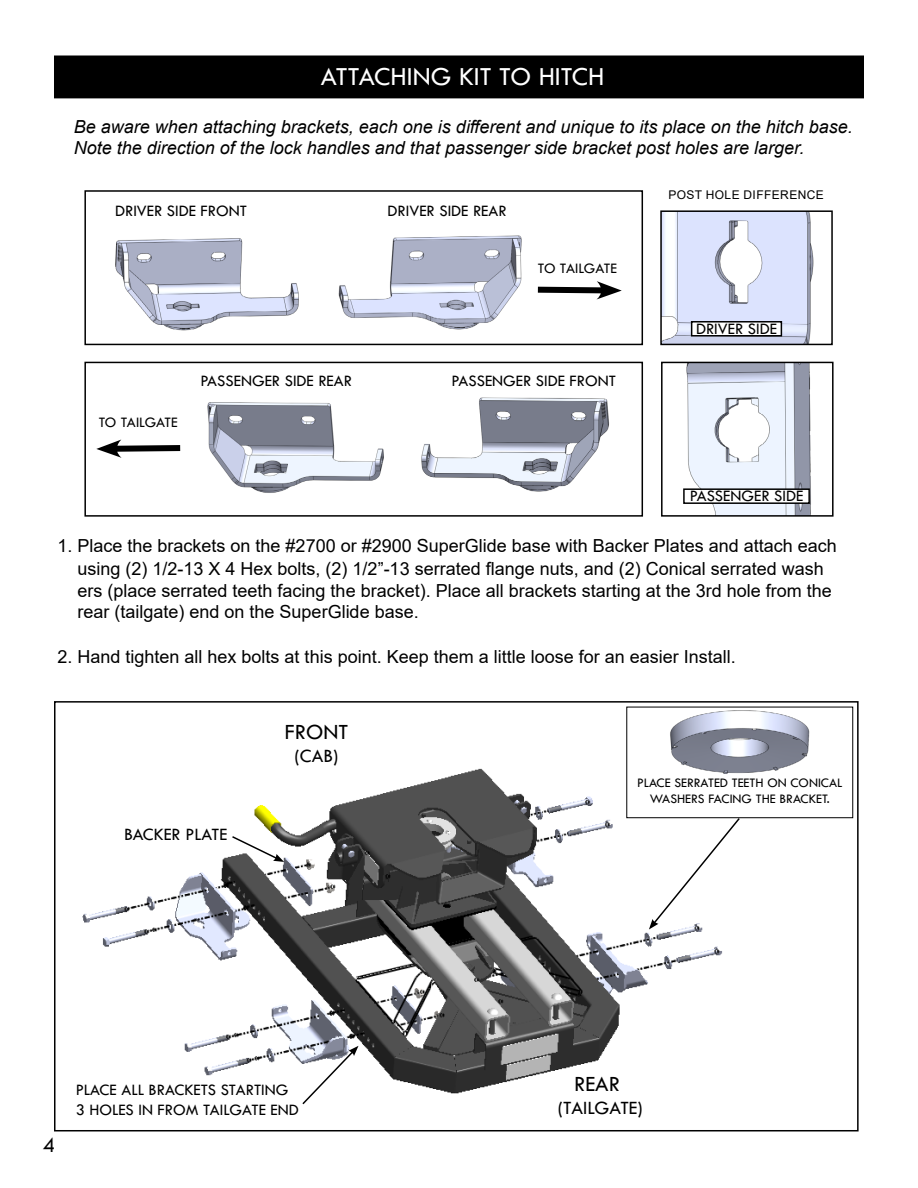
<style>
.page{position:relative;width:918px;height:1188px;background:#fff}
.page>*{position:absolute;margin:0;border:0;box-sizing:border-box;transform-origin:0 0}
.t1{font:27px "Tw Cen";color:#fff}
.t2{font:22.5px "Tw Cen";color:#000}
.t3{font:19.5px "Tw Cen";color:#000}
.t4{font:18px/21.9px "Arial";color:#000}
.t5{font:italic 18px/21.6px "Arial";color:#000}
.t6{font:18px "Tw Cen";color:#000}
.t7{font:16.5px/19.8px "Tw Cen";color:#000}
.t8{font:15px "Tw Cen";letter-spacing:-.01em;color:#000}
.t9{font:13.5px/16.2px "Tw Cen";color:#000;text-align:center}
.t10{font:12px "Arial";letter-spacing:.035em;color:#000}
</style>
<div class="page">
<div style="left:84px;top:190px;width:559px;height:155px;border:2px solid #000"></div>
<div style="left:84px;top:362px;width:559px;height:155px;border:2px solid #000"></div>
<img style="left:82px;top:706px;width:772px;height:388px">
<div style="left:54px;top:701px;width:805px;height:430px;border:2px solid #000"></div>
<div style="left:55px;top:56px;width:808px;height:42px;background:#000"></div>
<svg style="left:231px;top:835px;width:53px;height:27px"></svg>
<img style="left:663px;top:213px;width:151px;height:129px">
<div style="left:660px;top:210px;width:173px;height:135px;border:2px solid #000"></div>
<img style="left:686px;top:365px;width:125px;height:149px">
<div style="left:661px;top:362px;width:173px;height:155px;border:2px solid #000"></div>
<div style="left:692px;top:322px;width:89px;height:14px;background:#fff"></div>
<div style="left:691px;top:321px;width:91px;height:16px;border:2px solid #000"></div>
<div style="left:684px;top:489px;width:125px;height:14px;background:#fff"></div>
<div style="left:683px;top:488px;width:127px;height:16px;border:2px solid #000"></div>
<img style="left:115px;top:238px;width:184px;height:93px">
<img style="left:338px;top:235px;width:184px;height:95px">
<img style="left:421px;top:397px;width:188px;height:95px">
<img style="left:207px;top:402px;width:177px;height:91px">
<svg style="left:301px;top:1046px;width:58px;height:59px"></svg>
<img style="left:658px;top:709px;width:193px;height:107px">
<svg style="left:649px;top:816px;width:92px;height:114px"></svg>
<svg style="left:537px;top:281px;width:85px;height:18px"></svg>
<svg style="left:96px;top:440px;width:85px;height:18px"></svg>
<h1 class="t1" style="left:321px;top:60px;width:285px">ATTACHING KIT TO HITCH</h1>
<p class="t5" style="left:74px;top:116px;width:780px">Be aware when attaching brackets, each one is different and unique to its place on the hitch base.<br>Note the direction of the lock handles and that passenger side bracket post holes are larger.</p>
<p class="t7" style="left:115px;top:201px;width:133px">DRIVER SIDE FRONT</p>
<p class="t7" style="left:388px;top:201px;width:121px">DRIVER SIDE REAR</p>
<p class="t8" style="left:538px;top:259px;width:81px">TO TAILGATE</p>
<p class="t8" style="left:99px;top:413px;width:81px">TO TAILGATE</p>
<p class="t7" style="left:200px;top:371px;width:153px">PASSENGER SIDE REAR</p>
<p class="t7" style="left:452px;top:371px;width:166px">PASSENGER SIDE FRONT</p>
<p class="t10" style="left:668px;top:186px;width:157px">POST HOLE DIFFERENCE</p>
<p class="t7" style="left:696px;top:319px;width:82px">DRIVER SIDE</p>
<p class="t7" style="left:690px;top:486px;width:115px">PASSENGER SIDE</p>
<p class="t4" style="left:78px;top:535px;width:761px;text-indent:-20px">1. Place the brackets on the #2700 or #2900 SuperGlide base with Backer Plates and attach each using (2) 1/2-13 X 4 Hex bolts, (2) 1/2”-13 serrated flange nuts, and (2) Conical serrated wash ers (place serrated teeth facing the bracket). Place all brackets starting at the 3rd hole from the rear (tailgate) end on the SuperGlide base.</p>
<p class="t4" style="left:58px;top:646px;width:680px">2. Hand tighten all hex bolts at this point. Keep them a little loose for an easier Install.</p>
<p class="t6" style="left:124px;top:824px;width:105px">BACKER PLATE</p>
<p class="t2" style="left:285px;top:718px;width:65px">FRONT</p>
<p class="t3" style="left:295px;top:745px;width:45px">(CAB)</p>
<p class="t2" style="left:43px;top:1131px;width:14px">4</p>
<p class="t7" style="left:76px;top:1080px;width:224px">PLACE ALL BRACKETS STARTING<br>3 HOLES IN FROM TAILGATE END</p>
<p class="t9" style="left:637px;top:774px;width:207px">PLACE SERRATED TEETH ON CONICAL<br>WASHERS FACING THE BRACKET.</p>
<p class="t2" style="left:574px;top:1070px;width:47px">REAR</p>
<p class="t3" style="left:558px;top:1096px;width:86px">(TAILGATE)</p>
</div>
